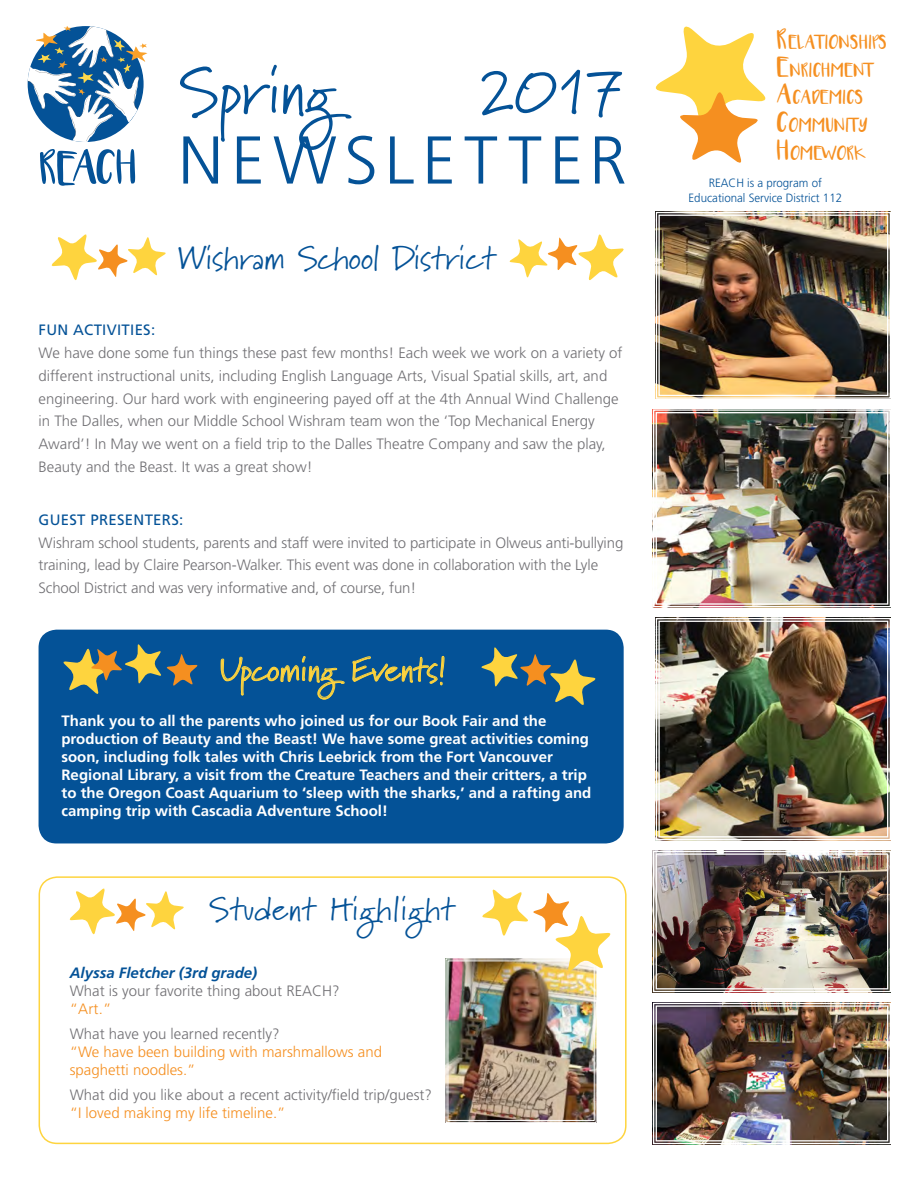
<style>
.page{position:relative;width:918px;height:1188px;background:#fff}
.page>*{position:absolute;margin:0;border:0;box-sizing:border-box;transform-origin:0 0}
.t1{font:300 67.5px "Frutiger LT Std";letter-spacing:.115em;color:#045297}
.t2{font:66px "Marydale";letter-spacing:-.02em;color:#045297}
.t3{font:33px "Marydale";color:#045297}
.t4{font:33px "Marydale";letter-spacing:.02em;color:#045297}
.t5{font:33px "Marydale";color:#fed43e}
.t6{font:300 15px/22.8px "Frutiger LT Std";color:#717074}
.t7{font:700 15px/18px "Frutiger LT Std";color:#fff}
.t8{font:300 15px/18px "Frutiger LT Std";color:#f58f20}
.t9{font:15px "Frutiger LT Std";letter-spacing:.02em;color:#045297}
.t10{font:italic 700 15px "Frutiger LT Std";color:#045297}
.t11{font:300 12px/14.4px "Frutiger LT Std";color:#045297;text-align:center;scale:.96 1}
.Body{font:10.8px "Luna";letter-spacing:.09em;color:#f58f20}
.Body-2{font:10.8px "Luna";letter-spacing:.06em;color:#f58f20}
.Body-3{font:10.8px "Luna";letter-spacing:.115em;color:#f58f20}
.Body-4{font:10.8px "Luna";letter-spacing:.07em;color:#f58f20}
.s1{font-size:15.3px}
</style>
<div class="page">
<img style="left:655px;top:617px;width:236px;height:224px">
<div style="left:658px;top:621px;width:230px;height:217px;border:1px solid #fff"></div>
<img style="left:655px;top:211px;width:236px;height:188px">
<div style="left:658px;top:215px;width:230px;height:181px;border:1px solid #fff"></div>
<img style="left:652px;top:1002px;width:239px;height:143px">
<div style="left:656px;top:1005px;width:232px;height:137px;border:1px solid #fff"></div>
<img style="left:652px;top:850px;width:239px;height:143px">
<div style="left:656px;top:853px;width:232px;height:137px;border:1px solid #fff"></div>
<img style="left:652px;top:409px;width:239px;height:199px">
<div style="left:656px;top:412px;width:232px;height:193px;border:1px solid #fff"></div>
<svg style="left:655px;top:26px;width:111px;height:137px"></svg>
<svg style="left:40px;top:149px;width:95px;height:37px"></svg>
<svg style="left:28px;top:26px;width:119px;height:116px"></svg>
<div style="left:39px;top:630px;width:585px;height:213px;background:#045297;border-radius:18px"></div>
<svg style="left:220px;top:656px;width:125px;height:44px"></svg>
<svg style="left:352px;top:656px;width:93px;height:30px"></svg>
<svg style="left:481px;top:647px;width:115px;height:58px"></svg>
<svg style="left:63px;top:644px;width:135px;height:50px"></svg>
<svg style="left:51px;top:234px;width:115px;height:47px"></svg>
<svg style="left:509px;top:234px;width:115px;height:46px"></svg>
<div style="left:39px;top:876px;width:588px;height:268px;border:2px solid #fed43e;border-radius:18px"></div>
<svg style="left:69px;top:888px;width:115px;height:47px"></svg>
<img style="left:445px;top:889px;width:166px;height:234px">
<p class="t2" style="left:178px;top:52px;width:160px">Spring</p>
<p class="t2" style="left:475px;top:52px;width:153px">2017</p>
<p class="t1" style="left:178px;top:122px;width:450px">NEWSLETTER</p>
<p class="t3" style="left:178px;top:238px;width:319px">Wishram School District</p>
<p class="t9" style="left:39px;top:321px;width:118px">FUN ACTIVITIES:</p>
<p class="t6" style="left:39px;top:342px;width:586px">We have done some fun things these past few months! Each week we work on a variety of different instructional units, including English Language Arts, Visual Spatial skills, art, and engineering. Our hard work with engineering payed off at the 4th Annual Wind Challenge in The Dalles, when our Middle School Wishram team won the ‘Top Mechanical Energy Award’! In May we went on a field trip to the Dalles Theatre Company and saw the play, Beauty and the Beast. It was a great show!</p>
<p class="t9" style="left:39px;top:511px;width:146px">GUEST PRESENTERS:</p>
<p class="t6" style="left:39px;top:531px;width:586px">Wishram school students, parents and staff were invited to participate in Olweus anti-bullying training, lead by Claire Pearson-Walker. This event was done in collaboration with the Lyle<br>School District and was very informative and, of course, fun!</p>
<p class="t5" style="left:220px;top:650px;width:228px">Upcoming Events!</p>
<p class="t7" style="left:62px;top:711px;width:531px">Thank you to all the parents who joined us for our Book Fair and the production of Beauty and the Beast! We have some great activities coming soon, including folk tales with Chris Leebrick from the Fort Vancouver Regional Library, a visit from the Creature Teachers and their critters, a trip to the Oregon Coast Aquarium to ‘sleep with the sharks,’ and a rafting and camping trip with Cascadia Adventure School!</p>
<p class="t4" style="left:209px;top:889px;width:247px">Student Highlight</p>
<p class="t10" style="left:70px;top:964px;width:189px">Alyssa Fletcher (3rd grade)</p>
<p class="t6" style="left:70px;top:980px;width:272px">What is your favorite thing about REACH?</p>
<p class="t8" style="left:70px;top:1000px;width:43px">“Art.”</p>
<p class="t6" style="left:70px;top:1023px;width:211px">What have you learned recently?</p>
<p class="t8" style="left:70px;top:1043px;width:314px">“We have been building with marshmallows and spaghetti noodles.”</p>
<p class="t6" style="left:70px;top:1084px;width:364px">What did you like about a recent activity/field trip/guest?</p>
<p class="t8" style="left:70px;top:1104px;width:217px">“I loved making my life timeline.”</p>
<p class="Body" style="left:777px;top:39px;width:111px"><span class="s1">R</span>ELATIONSHIPS</p>
<p class="Body" style="left:777px;top:67px;width:99px"><span class="s1">E</span>NRICHMENT</p>
<p class="Body-2" style="left:777px;top:94px;width:87px"><span class="s1">A</span>CADEMICS</p>
<p class="Body-3" style="left:777px;top:122px;width:92px"><span class="s1">C</span>OMMUNITY</p>
<p class="Body-4" style="left:777px;top:150px;width:91px"><span class="s1">H</span>OMEWORK</p>
<p class="t11" style="left:689px;top:176px;width:161px">REACH is a program of<br>Educational Service District 112</p>
</div>
